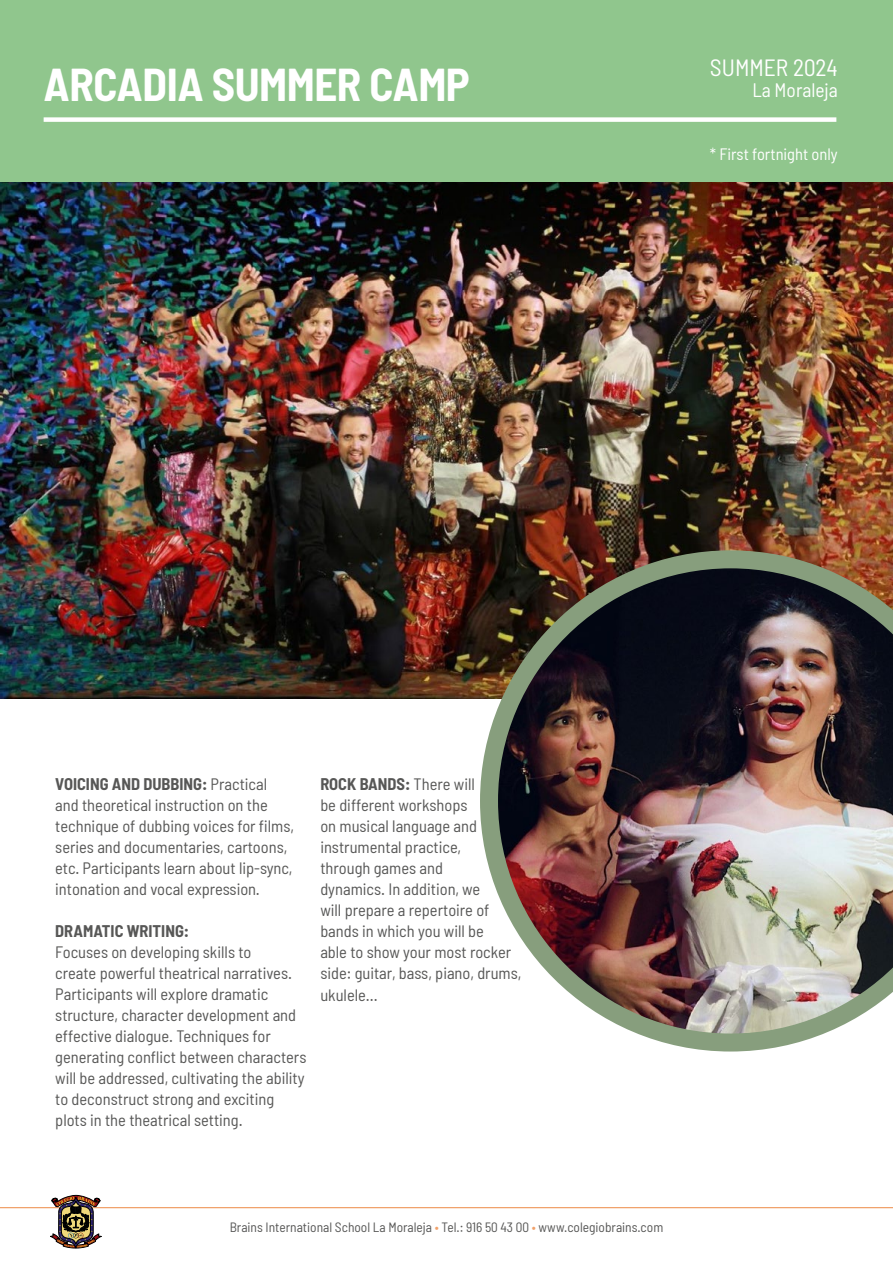
<style>
.page{position:relative;width:893px;height:1263px;background:#fff}
.page>*{position:absolute;margin:0;border:0;box-sizing:border-box;transform-origin:0 0}
.t1{font:700 semi-condensed 45px "Barlow";letter-spacing:-.01em;color:#fff}
.t2{font:semi-condensed 23.55px "Barlow";color:#fff}
.t3{font:semi-condensed 19.5px "Barlow";color:#fff}
.t4{font:semi-condensed 16.5px/21px "Barlow";color:#575756}
.t5{font:semi-condensed 16.5px "Barlow";color:#fff}
.t6{font:700 semi-condensed 16.5px "Barlow";color:#575756}
.t7{font:semi-condensed 13.5px "Barlow";color:#575756}
.s1{font-weight:700}
.s2{color:#f1a16a}
</style>
<div class="page">
<hr style="left:0;top:1207px;width:893px;height:1px;background:#ed8a45">
<img style="left:0;top:181px;width:893px;height:517px">
<div style="left:0;top:0;width:893px;height:181px;background:#90c68d"></div>
<div style="left:44px;top:117px;width:792px;height:5px;background:#fff"></div>
<img style="left:480px;top:550px;width:413px;height:501px">
<svg style="left:50px;top:1195px;width:51px;height:53px"></svg>
<h1 class="t1" style="left:44px;top:56px;width:428px">ARCADIA SUMMER CAMP</h1>
<h2 class="t2" style="left:710px;top:53px;width:129px">SUMMER 2024</h2>
<p class="t3" style="left:752px;top:78px;width:87px">La Moraleja</p>
<p class="t5" style="left:710px;top:144px;width:129px">* First fortnight only</p>
<p class="t4" style="left:55px;top:773px;width:240px"><span class="s1">VOICING AND DUBBING:</span> Practical and theoretical instruction on the technique of dubbing voices for films, series and documentaries, cartoons, etc. Participants learn about lip-sync, intonation and vocal expression.</p>
<p class="t6" style="left:55px;top:921px;width:135px">DRAMATIC WRITING:</p>
<p class="t4" style="left:55px;top:941px;width:253px">Focuses on developing skills to<br>create powerful theatrical narratives.<br>Participants will explore dramatic structure, character development and effective dialogue. Techniques for generating conflict between characters will be addressed, cultivating the ability to deconstruct strong and exciting plots in the theatrical setting.</p>
<p class="t4" style="left:320px;top:773px;width:203px"><span class="s1">ROCK BANDS:</span> There will<br>be different workshops<br>on musical language and instrumental practice,<br>through games and<br>dynamics. In addition, we<br>will prepare a repertoire of bands in which you will be<br>able to show your most rocker side: guitar, bass, piano, drums, ukulele...</p>
<p class="t7" style="left:230px;top:1218px;width:435px">Brains International School La Moraleja <span class="s2">•</span> Tel.: 916 50 43 00 <span class="s2">•</span> www.colegiobrains.com</p>
</div>
